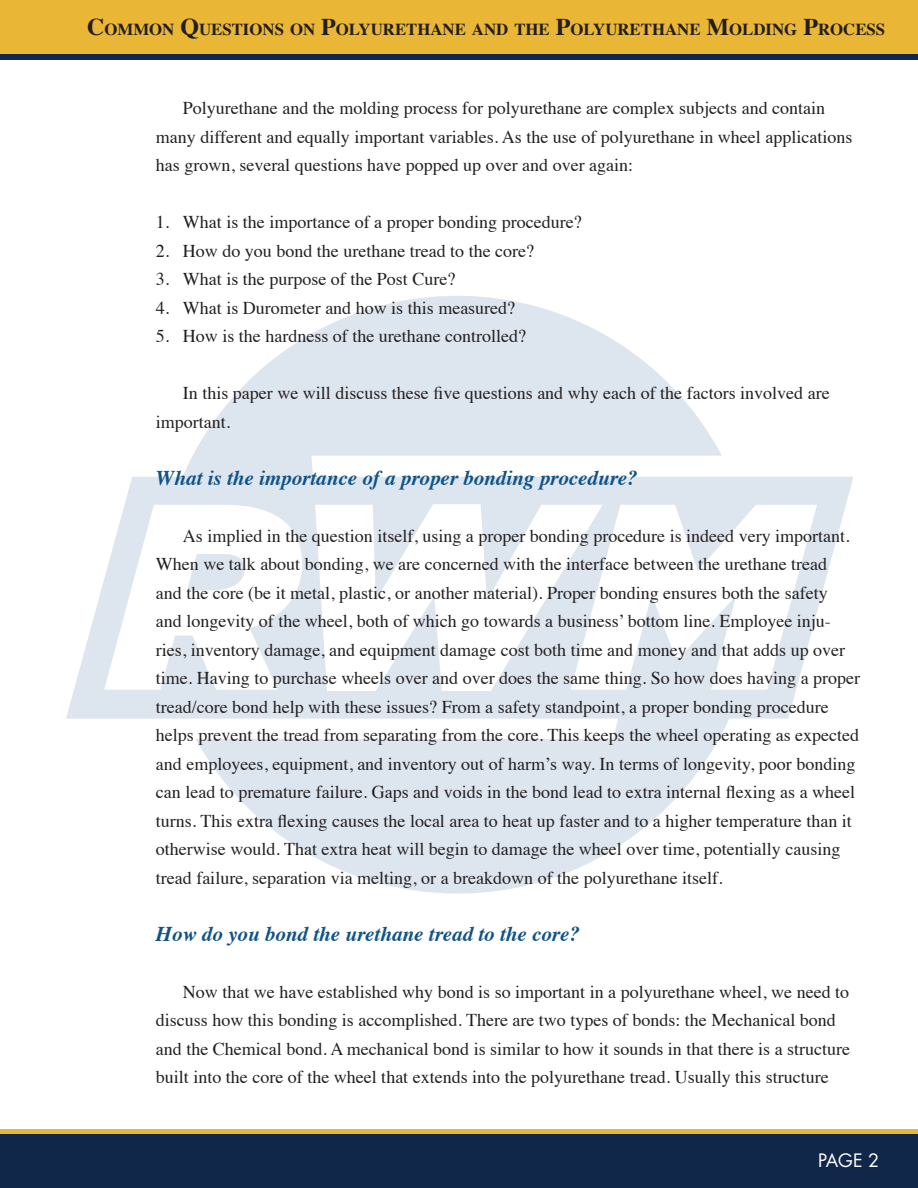
<style>
.page{position:relative;width:918px;height:1188px;background:#fff}
.page>*{position:absolute;margin:0;border:0;box-sizing:border-box;transform-origin:0 0}
.t1{font:italic 700 21px "Times";color:#115385}
.t2{font:18px/28.5px "Times";color:#231f20}
.t3{font:18px "Futura";color:#fff}
.t4{font:700 16.8px "Times";color:#231f20}
.s1{font-size:24px}
</style>
<div class="page">
<div style="left:0;top:1129px;width:918px;height:48px;background:#eab635"></div>
<div style="left:0;top:12px;width:918px;height:48px;background:#11274a"></div>
<div style="left:0;top:1134px;width:918px;height:54px;background:#11274a"></div>
<svg style="left:66px;top:296px;width:787px;height:598px"></svg>
<svg style="left:104px;top:505px;width:198px;height:185px"></svg>
<svg style="left:315px;top:504px;width:288px;height:187px"></svg>
<svg style="left:571px;top:505px;width:246px;height:185px"></svg>
<div style="left:0;top:0;width:918px;height:54px;background:#eab635"></div>
<p class="t4" style="left:87px;top:14px;width:800px"><span class="s1">C</span>OMMON <span class="s1">Q</span>UESTIONS ON <span class="s1">P</span>OLYURETHANE AND THE <span class="s1">P</span>OLYURETHANE <span class="s1">M</span>OLDING <span class="s1">P</span>ROCESS</p>
<p class="t2" style="left:156px;top:92px;width:698px;text-indent:27px">Polyurethane and the molding process for polyurethane are complex subjects and contain many different and equally important variables. As the use of polyurethane in wheel applications has grown, several questions have popped up over and over again:</p>
<p class="t2" style="left:156px;top:206px;width:427px">1. What is the importance of a proper bonding procedure?</p>
<p class="t2" style="left:156px;top:235px;width:380px">2. How do you bond the urethane tread to the core?</p>
<p class="t2" style="left:156px;top:263px;width:301px">3. What is the purpose of the Post Cure?</p>
<p class="t2" style="left:156px;top:292px;width:361px">4. What is Durometer and how is this measured?</p>
<p class="t2" style="left:156px;top:320px;width:372px">5. How is the hardness of the urethane controlled?</p>
<p class="t2" style="left:156px;top:377px;width:675px;text-indent:27px">In this paper we will discuss these five questions and why each of the factors involved are important.</p>
<p class="t1" style="left:156px;top:458px;width:483px">What is the importance of a proper bonding procedure?</p>
<p class="t2" style="left:156px;top:520px;width:706px;text-indent:27px">As implied in the question itself, using a proper bonding procedure is indeed very important.<br>When we talk about bonding, we are concerned with the interface between the urethane tread<br>and the core (be it metal, plastic, or another material). Proper bonding ensures both the safety<br>and longevity of the wheel, both of which go towards a business’ bottom line. Employee inju&shy;ries, inventory damage, and equipment damage cost both time and money and that adds up over time. Having to purchase wheels over and over does the same thing. So how does having a proper tread/core bond help with these issues? From a safety standpoint, a proper bonding procedure helps prevent the tread from separating from the core. This keeps the wheel operating as expected</p>
<p class="t2" style="left:156px;top:748px;width:701px">and employees, equipment, and inventory out of harm’s way. In terms of longevity, poor bonding can lead to premature failure. Gaps and voids in the bond lead to extra internal flexing as a wheel turns. This extra flexing causes the local area to heat up faster and to a higher temperature than it otherwise would. That extra heat will begin to damage the wheel over time, potentially causing tread failure, separation via melting, or a breakdown of the polyurethane itself.</p>
<p class="t1" style="left:156px;top:914px;width:426px">How do you bond the urethane tread to the core?</p>
<p class="t2" style="left:156px;top:976px;width:696px;text-indent:27px">Now that we have established why bond is so important in a polyurethane wheel, we need to discuss how this bonding is accomplished. There are two types of bonds: the Mechanical bond and the Chemical bond. A mechanical bond is similar to how it sounds in that there is a structure built into the core of the wheel that extends into the polyurethane tread. Usually this structure</p>
<p class="t3" style="left:818px;top:1148px;width:63px">PAGE 2</p>
</div>
